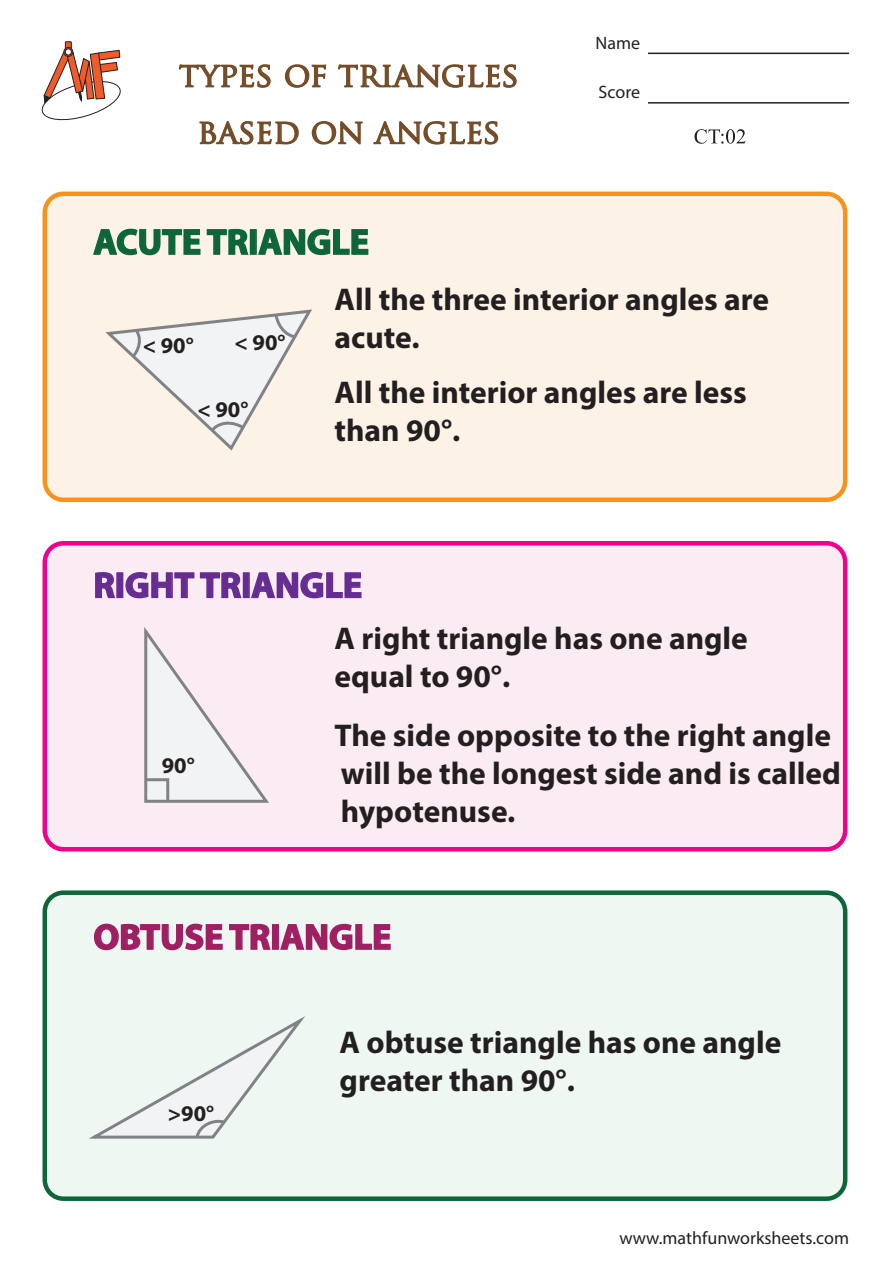
<style>
.page{position:relative;width:893px;height:1263px;background:#fff}
.page>*{position:absolute;margin:0;border:0;box-sizing:border-box;transform-origin:0 0}
.t1{font:700 36px "Myriad Pro";color:#9e1f62}
.t2{font:700 36px "Myriad Pro";color:#652d91}
.t3{font:700 36px "Myriad Pro";color:#0c6638}
.t4{font:33px/56.8px "Trajan Pro";color:#744c27;text-align:center}
.t5{font:700 31.5px/37.8px "Myriad Pro";color:#231f20}
.t6{font:700 22.5px "Myriad Pro";color:#231f20}
.t7{font:18px "Myriad Pro";color:#231f20}
</style>
<div class="page">
<hr style="left:648px;top:53px;width:201px;height:1px;background:#231f20">
<hr style="left:648px;top:102px;width:201px;height:2px;background:#231f20">
<svg style="left:694px;top:129px;width:51px;height:15px"></svg>
<svg style="left:41px;top:41px;width:80px;height:80px"></svg>
<svg style="left:178px;top:64px;width:339px;height:24px"></svg>
<svg style="left:199px;top:121px;width:300px;height:24px"></svg>
<div style="left:45px;top:543px;width:800px;height:306px;background:#fbecf3;border-radius:19px"></div>
<div style="left:43px;top:541px;width:804px;height:311px;border:4px solid #ed028c;border-radius:19px"></div>
<svg style="left:95px;top:572px;width:267px;height:27px"></svg>
<div style="left:45px;top:893px;width:800px;height:306px;background:#eef7f2;border-radius:19px"></div>
<div style="left:43px;top:890px;width:804px;height:311px;border:4px solid #0c6638;border-radius:19px"></div>
<svg style="left:94px;top:923px;width:297px;height:28px"></svg>
<div style="left:45px;top:194px;width:800px;height:306px;background:#fcf2e6;border-radius:19px"></div>
<div style="left:43px;top:192px;width:804px;height:310px;border:4px solid #f7931d;border-radius:19px"></div>
<svg style="left:93px;top:228px;width:276px;height:28px"></svg>
<svg style="left:144px;top:627px;width:125px;height:176px"></svg>
<svg style="left:90px;top:1016px;width:215px;height:123px"></svg>
<svg style="left:105px;top:309px;width:207px;height:142px"></svg>
<p class="t4" style="left:179px;top:47px;width:341px">TYPES OF TRIANGLES<br>BASED ON ANGLES</p>
<p class="t3" style="left:93px;top:228px;width:277px">ACUTE TRIANGLE</p>
<p class="t7" style="left:595px;top:32px;width:46px">Name</p>
<p class="t7" style="left:598px;top:82px;width:43px">Score</p>
<p class="t6" style="left:143px;top:337px;width:52px">&lt; 90°</p>
<p class="t6" style="left:234px;top:334px;width:52px">&lt; 90°</p>
<p class="t6" style="left:197px;top:401px;width:52px">&lt; 90°</p>
<p class="t5" style="left:334px;top:283px;width:436px">All the three interior angles are acute.</p>
<p class="t5" style="left:334px;top:376px;width:414px">All the interior angles are less than 90°.</p>
<p class="t2" style="left:93px;top:572px;width:270px">RIGHT TRIANGLE</p>
<p class="t5" style="left:334px;top:622px;width:415px">A right triangle has one angle equal to 90°.</p>
<p class="t6" style="left:162px;top:757px;width:34px">90°</p>
<p class="t5" style="left:334px;top:720px;width:508px">The side opposite to the right angle will be the longest side and is called hypotenuse.</p>
<p class="t1" style="left:93px;top:924px;width:299px">OBTUSE TRIANGLE</p>
<p class="t6" style="left:168px;top:1105px;width:48px">&gt;90°</p>
<p class="t5" style="left:339px;top:1027px;width:443px">A obtuse triangle has one angle greater than 90°.</p>
<p class="t7" style="left:619px;top:1227px;width:231px">www.mathfunworksheets.com</p>
</div>
